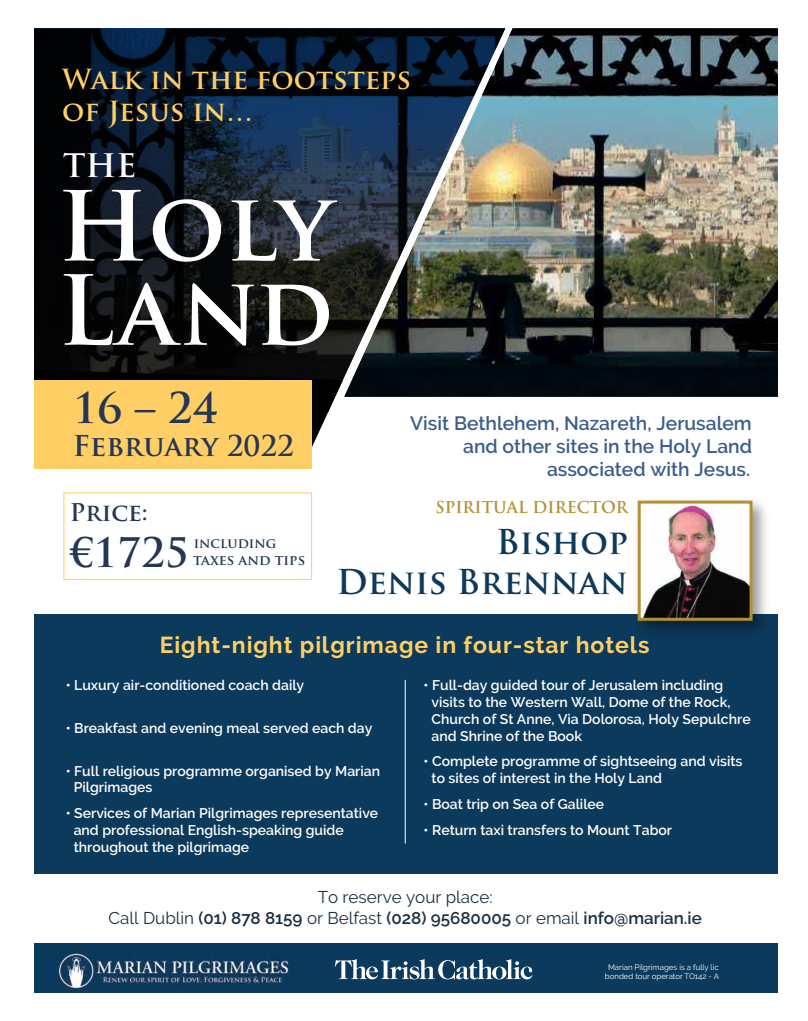
<style>
.page{position:relative;width:808px;height:1021px;background:#fff}
.page>*{position:absolute;margin:0;border:0;box-sizing:border-box;transform-origin:0 0}
.t1{font:700 93.7px "Trajan Pro";color:#fff}
.t2{font:700 41.3px "Trajan Pro";color:#263754}
.t3{font:700 39.7px "Trajan Pro";color:#263754}
.t4{font:700 33.4px/40.1px "Trajan Pro";color:#0c3a5c;text-align:right}
.t5{font:700 31.6px "Trajan Pro";color:#fff}
.t6{font:700 28px "Trajan Pro";color:#263754}
.t7{font:700 27px/32.4px "Trajan Pro";color:#ffce64}
.t8{font:700 23.8px "Trajan Pro";color:#263754}
.t9{font:700 23px "Raleway";letter-spacing:.04em;color:#ffce64}
.t10{font:600 19.3px/23.1px "Raleway";color:#3c5c8b;text-align:right}
.t11{font:17px/20.4px "Raleway";color:#1b2e42;text-align:center}
.t12{font:700 16px "Trajan Pro";color:#b49033}
.t13{font:600 14px/16.8px "Raleway";color:#fff}
.t14{font:700 13.9px "Trajan Pro";color:#263754}
.t15{font:700 13.5px "Trajan Pro";color:#263754}
.t16{font:7.8px/9.4px "Raleway";color:#fff;text-align:center}
.s1{font-weight:600}
</style>
<div class="page">
<div style="left:34px;top:613px;width:744px;height:260px;background:#0c3a5c"></div>
<svg style="left:34px;top:28px;width:310px;height:419px;background:#101821"></svg>
<div style="left:63px;top:492px;width:249px;height:88px;border:1px solid #ffce64"></div>
<div style="left:34px;top:380px;width:278px;height:89px;background:#ffce64"></div>
<img style="left:629px;top:500px;width:146px;height:131px">
<img style="left:642px;top:504px;width:106px;height:112px">
<div style="left:638px;top:500px;width:114px;height:120px;border:3px solid #b49033"></div>
<img style="left:344px;top:28px;width:434px;height:369px">
<div style="left:34px;top:943px;width:744px;height:49px;background:#0b3a5c"></div>
<img style="left:57px;top:950px;width:235px;height:38px">
<svg style="left:335px;top:959px;width:197px;height:20px"></svg>
<hr style="left:405px;top:680px;width:1px;height:163px;background:#fff">
<h3 class="t7" style="left:62px;top:63px;width:350px">Walk in the footsteps of Jesus in…</h3>
<h3 class="t5" style="left:63px;top:146px;width:75px">THE</h3>
<h1 class="t1" style="left:57px;top:168px;width:277px">Holy</h1>
<h1 class="t1" style="left:57px;top:252px;width:278px">Land</h1>
<h2 class="t2" style="left:73px;top:382px;width:146px">16 – 24</h2>
<h3 class="t6" style="left:73px;top:429px;width:223px">February 2022</h3>
<h3 class="t10" style="left:410px;top:412px;width:343px">Visit Bethlehem, Nazareth, Jerusalem and other sites in the Holy Land associated with Jesus.</h3>
<h3 class="t8" style="left:70px;top:498px;width:80px">Price:</h3>
<p class="t12" style="left:436px;top:497px;width:194px">SPIRITUAL DIRECTOR</p>
<h3 class="t3" style="left:70px;top:527px;width:121px">€1725</h3>
<p class="t15" style="left:194px;top:534px;width:84px">including</p>
<p class="t14" style="left:193px;top:551px;width:113px">taxes and tips</p>
<h3 class="t4" style="left:337px;top:522px;width:293px">Bishop<br>Denis Brennan</h3>
<h3 class="t9" style="left:160px;top:632px;width:491px">Eight-night pilgrimage in four-star hotels</h3>
<p class="t13" style="left:432px;top:676px;width:320px;text-indent:-8px">• Full-day guided tour of Jerusalem including visits to the Western Wall, Dome of the Rock, Church of St Anne, Via Dolorosa, Holy Sepulchre and Shrine of the Book</p>
<p class="t13" style="left:432px;top:753px;width:312px;text-indent:-8px">• Complete programme of sightseeing and visits to sites of interest in the Holy Land</p>
<p class="t13" style="left:424px;top:795px;width:182px">• Boat trip on Sea of Galilee</p>
<p class="t13" style="left:424px;top:821px;width:250px">• Return taxi transfers to Mount Tabor</p>
<p class="t13" style="left:66px;top:677px;width:240px">• Luxury air-conditioned coach daily</p>
<p class="t13" style="left:66px;top:719px;width:308px">• Breakfast and evening meal served each day</p>
<p class="t13" style="left:74px;top:762px;width:308px;text-indent:-8px">• Full religious programme organised by Marian<br>Pilgrimages</p>
<p class="t13" style="left:74px;top:804px;width:306px;text-indent:-8px">• Services of Marian Pilgrimages representative and professional English-speaking guide throughout the pilgrimage</p>
<p class="t11" style="left:109px;top:886px;width:595px">To reserve your place:<br>Call Dublin <span class="s1">(01) 878 8159</span> or Belfast <span class="s1">(028) 95680005</span> or email <span class="s1">info@marian.ie</span></p>
<p class="t16" style="left:605px;top:962px;width:115px">Marian Pilgrimages is a fully lic bonded tour operator TO142 - A</p>
</div>
